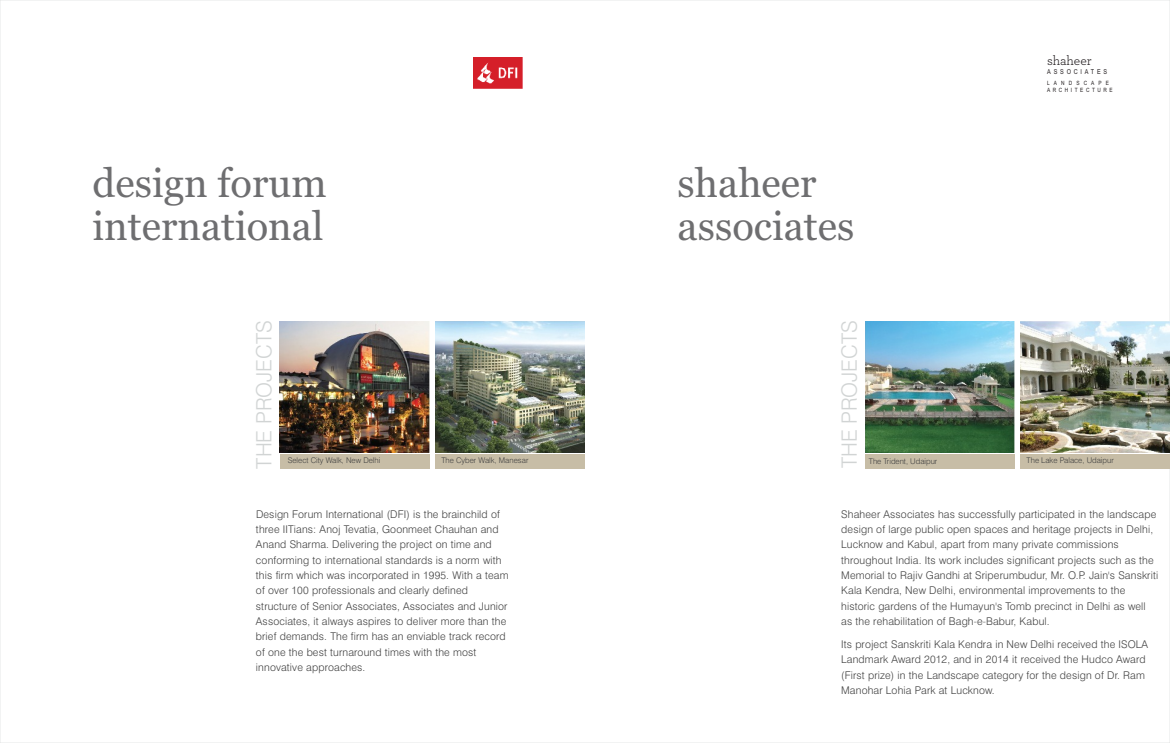
<style>
.page{position:relative;width:1170px;height:743px;background:#fff}
.page>*{position:absolute;margin:0;border:0;box-sizing:border-box;transform-origin:0 0}
.t1{font:40px/43.1px "Georgia";color:#6e6e70}
.t2{font:300 21px "Swiss 721 BT";color:#d1d4d4}
.t3{font:13.62px "Archer";letter-spacing:-.01em;color:#241f21}
.t4{font:300 10.62px/15.2px "Swiss 721 BT";letter-spacing:.015em;color:#404040}
.t5{font:300 7.88px "Swiss 721 BT";color:#404040}
.t6{font:6.75px "Arial Narrow";letter-spacing:.41em;color:#241f21}
.t7{font:5.88px/6.6px "Arial Narrow";letter-spacing:.435em;color:#241f21}
.s1{font-family:"Myriad Pro"}
</style>
<div class="page">
<div style="left:280px;top:454px;width:149px;height:14px;background:#c7bda6"></div>
<img style="left:280px;top:321px;width:149px;height:131px">
<img style="left:436px;top:321px;width:149px;height:131px">
<div style="left:436px;top:454px;width:149px;height:14px;background:#c7bda6"></div>
<img style="left:473px;top:58px;width:50px;height:31px">
<div style="left:865px;top:454px;width:149px;height:14px;background:#c7bda6"></div>
<img style="left:865px;top:321px;width:149px;height:131px">
<img style="left:1021px;top:321px;width:149px;height:131px">
<div style="left:1021px;top:454px;width:149px;height:14px;background:#c7bda6"></div>
<h1 class="t1" style="left:93px;top:164px;width:236px">design forum international</h1>
<h2 class="t2" style="left:256px;top:468px;width:150px;rotate:-90deg">THE PROJECTS</h2>
<p class="t5" style="left:288px;top:457px;width:94px">Select City Walk, New Delhi</p>
<p class="t5" style="left:441px;top:457px;width:88px">The Cyber Walk, Manesar</p>
<p class="t4" style="left:256px;top:507px;width:254px">Design Forum International (DFI) is the brainchild of three IITians: Anoj Tevatia, Goonmeet Chauhan and Anand Sharma. Delivering the project on time and conforming to international standards is a norm with this firm which was incorporated in 1995. With a team of over 100 professionals and clearly defined structure of Senior Associates, Associates and Junior Associates, it always aspires to deliver more than the brief demands. The firm has an enviable track record of one the best turnaround times with the most innovative approaches.</p>
<h1 class="t1" style="left:678px;top:164px;width:178px">shaheer associates</h1>
<p class="t3" style="left:1047px;top:55px;width:46px">shaheer</p>
<p class="t6" style="left:1047px;top:69px;width:62px">ASSOCIATES</p>
<p class="t7" style="left:1047px;top:81px;width:67px">LANDSCAPE<br>ARCHITECTURE</p>
<h2 class="t2" style="left:841px;top:468px;width:150px;rotate:-90deg">THE PROJECTS</h2>
<p class="t5" style="left:869px;top:457px;width:70px">The Trident, Udaipur</p>
<p class="t5" style="left:1027px;top:457px;width:89px">The Lake Palace, Udaipur</p>
<p class="t4" style="left:841px;top:507px;width:319px">Shaheer Associates has successfully participated in the landscape design of large public open spaces and heritage projects in Delhi, Lucknow and Kabul, apart from many private commissions throughout India. Its work includes significant projects such as the Memorial to Rajiv Gandhi at Sriperumbudur, Mr. O.P. Jain's Sanskriti Kala Kendra, New Delhi, environmental improvements to the historic gardens of the Humayun's Tomb precinct in Delhi as well as the rehabilitation of Bagh<span class="s1">‐</span>e<span class="s1">‐</span>Babur, Kabul.</p>
<p class="t4" style="left:841px;top:637px;width:309px">Its project Sanskriti Kala Kendra in New Delhi received the ISOLA Landmark Award 2012, and in 2014 it received the Hudco Award (First prize) in the Landscape category for the design of Dr. Ram Manohar Lohia Park at Lucknow.</p>
</div>
